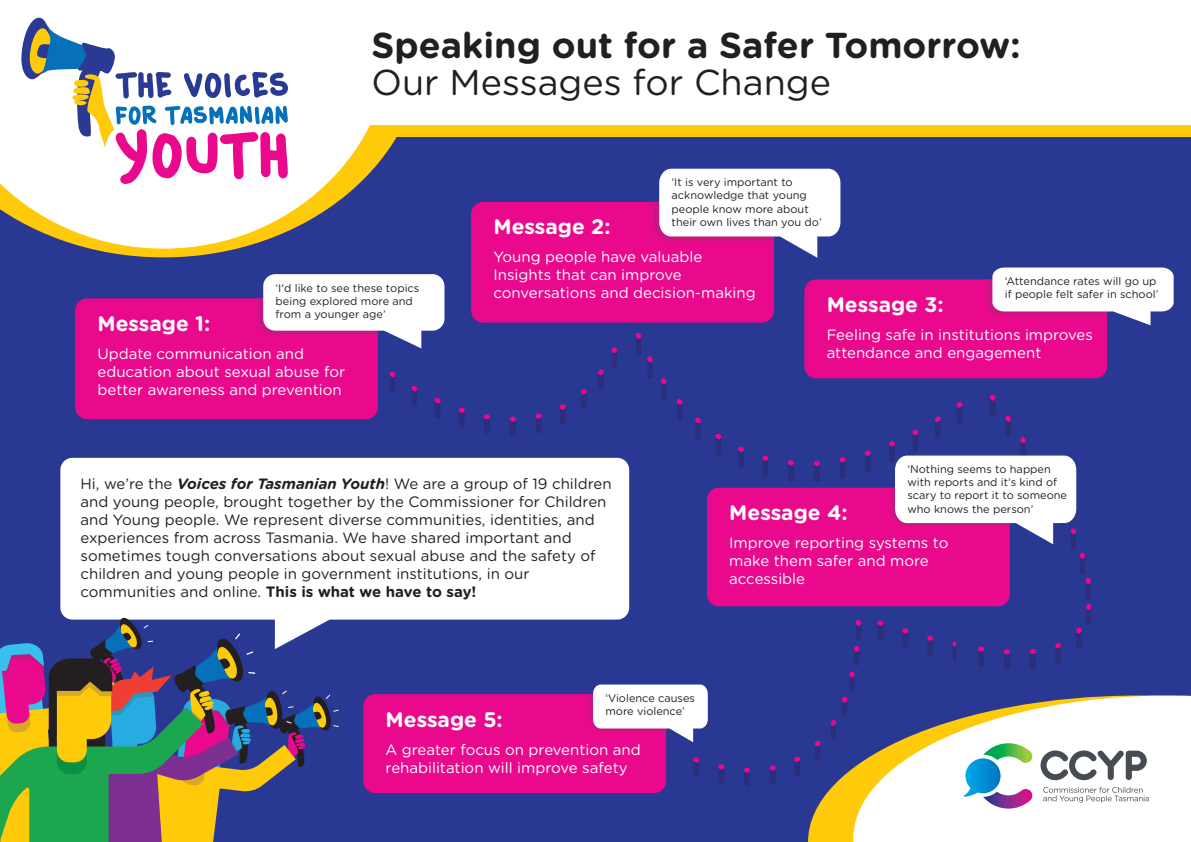
<style>
.page{position:relative;width:1191px;height:842px;background:#293892}
.page>*{position:absolute;margin:0;border:0;box-sizing:border-box;transform-origin:0 0}
.t1{font:700 36px "Gotham Rounded";color:#231f20}
.t2{font:36px "Gotham Rounded";color:#231f20}
.t3{font:700 21px "Gotham Rounded";color:#fff}
.t4{font:15px/18px "Gotham Rounded";color:#231f20}
.t5{font:15px/18px "Gotham Rounded";color:#fff}
.t6{font:11px/13.2px "Gotham Rounded";color:#231f20}
.s1{font-weight:700;font-style:italic}
.s2{font-weight:700}
</style>
<div class="page">
<svg style="left:92px;top:137px;width:305px;height:120px"></svg>
<svg style="left:0;top:0;width:392px;height:249px;fill:#fff"></svg>
<svg style="left:808px;top:786px;width:45px;height:56px;fill:#feca0a"></svg>
<svg style="left:853px;top:695px;width:338px;height:147px;background:#dfddd9"></svg>
<svg style="left:21px;top:16px;width:267px;height:168px;background:#d9cbdd"></svg>
<div style="left:371px;top:113px;width:820px;height:24px;background:#feca0a"></div>
<div style="left:60px;top:458px;width:569px;height:162px;background:#fff"></div>
<div style="left:345px;top:0;width:846px;height:125px;background:#fff"></div>
<div style="left:75px;top:298px;width:303px;height:121px;background:#ea098c;border-radius:12px"></div>
<div style="left:471px;top:202px;width:303px;height:121px;background:#ea098c;border-radius:12px"></div>
<svg style="left:654px;top:169px;width:186px;height:89px"></svg>
<div style="left:804px;top:279px;width:303px;height:99px;background:#ea098c;border-radius:12px"></div>
<svg style="left:987px;top:267px;width:186px;height:58px"></svg>
<div style="left:363px;top:694px;width:303px;height:99px;background:#ea098c;border-radius:12px"></div>
<div style="left:707px;top:488px;width:302px;height:118px;background:#ea098c;border-radius:12px"></div>
<svg style="left:258px;top:274px;width:359px;height:162px"></svg>
<svg style="left:762px;top:466px;width:6px;height:11px"></svg>
<svg style="left:788px;top:466px;width:6px;height:16px"></svg>
<svg style="left:865px;top:466px;width:6px;height:6px"></svg>
<svg style="left:814px;top:466px;width:6px;height:16px"></svg>
<svg style="left:840px;top:466px;width:6px;height:13px"></svg>
<svg style="left:889px;top:394px;width:202px;height:276px"></svg>
<svg style="left:635px;top:332px;width:327px;height:134px"></svg>
<svg style="left:589px;top:620px;width:272px;height:166px"></svg>
<svg style="left:1043px;top:787px;width:105px;height:15px;background:#dddddf"></svg>
<svg style="left:963px;top:743px;width:70px;height:66px;background:#a1c2d1"></svg>
<svg style="left:1040px;top:750px;width:106px;height:30px;background:#acaeb2"></svg>
<svg style="left:0;top:612px;width:340px;height:230px"></svg>
<h1 class="t1" style="left:371px;top:19px;width:651px">Speaking out for a Safer Tomorrow:</h1>
<h1 class="t2" style="left:371px;top:57px;width:461px">Our Messages for Change</h1>
<p class="t6" style="left:276px;top:281px;width:145px">‘I'd like to see these topics being explored more and from a younger age’</p>
<h2 class="t3" style="left:97px;top:308px;width:114px">Message 1:</h2>
<p class="t5" style="left:97px;top:344px;width:249px">Update communication and education about sexual abuse for better awareness and prevention</p>
<p class="t6" style="left:671px;top:175px;width:152px">‘It is very important to acknowledge that young people know more about their own lives than you do’</p>
<h2 class="t3" style="left:493px;top:212px;width:119px">Message 2:</h2>
<p class="t5" style="left:493px;top:247px;width:264px">Young people have valuable<br>Insights that can improve conversations and decision-making</p>
<p class="t6" style="left:1004px;top:274px;width:155px">‘Attendance rates will go up if people felt safer in school’</p>
<h2 class="t3" style="left:826px;top:289px;width:119px">Message 3:</h2>
<p class="t5" style="left:826px;top:325px;width:268px">Feeling safe in institutions improves attendance and engagement</p>
<p class="t4" style="left:81px;top:474px;width:532px">Hi, we’re the <span class="s1">Voices for Tasmanian Youth</span>! We are a group of 19 children and young people, brought together by the Commissioner for Children and Young people. We represent diverse communities, identities, and experiences from across Tasmania. We have shared important and sometimes tough conversations about sexual abuse and the safety of children and young people in government institutions, in our communities and online. <span class="s2">This is what we have to say!</span></p>
<p class="t6" style="left:907px;top:462px;width:161px">‘Nothing seems to happen with reports and it’s kind of scary to report it to someone who knows the person’</p>
<h2 class="t3" style="left:729px;top:497px;width:120px">Message 4:</h2>
<p class="t5" style="left:729px;top:533px;width:221px">Improve reporting systems to make them safer and more accessible</p>
<p class="t6" style="left:605px;top:691px;width:91px">‘Violence causes more violence’</p>
<h2 class="t3" style="left:385px;top:704px;width:119px">Message 5:</h2>
<p class="t5" style="left:385px;top:739px;width:257px">A greater focus on prevention and rehabilitation will improve safety</p>
</div>
